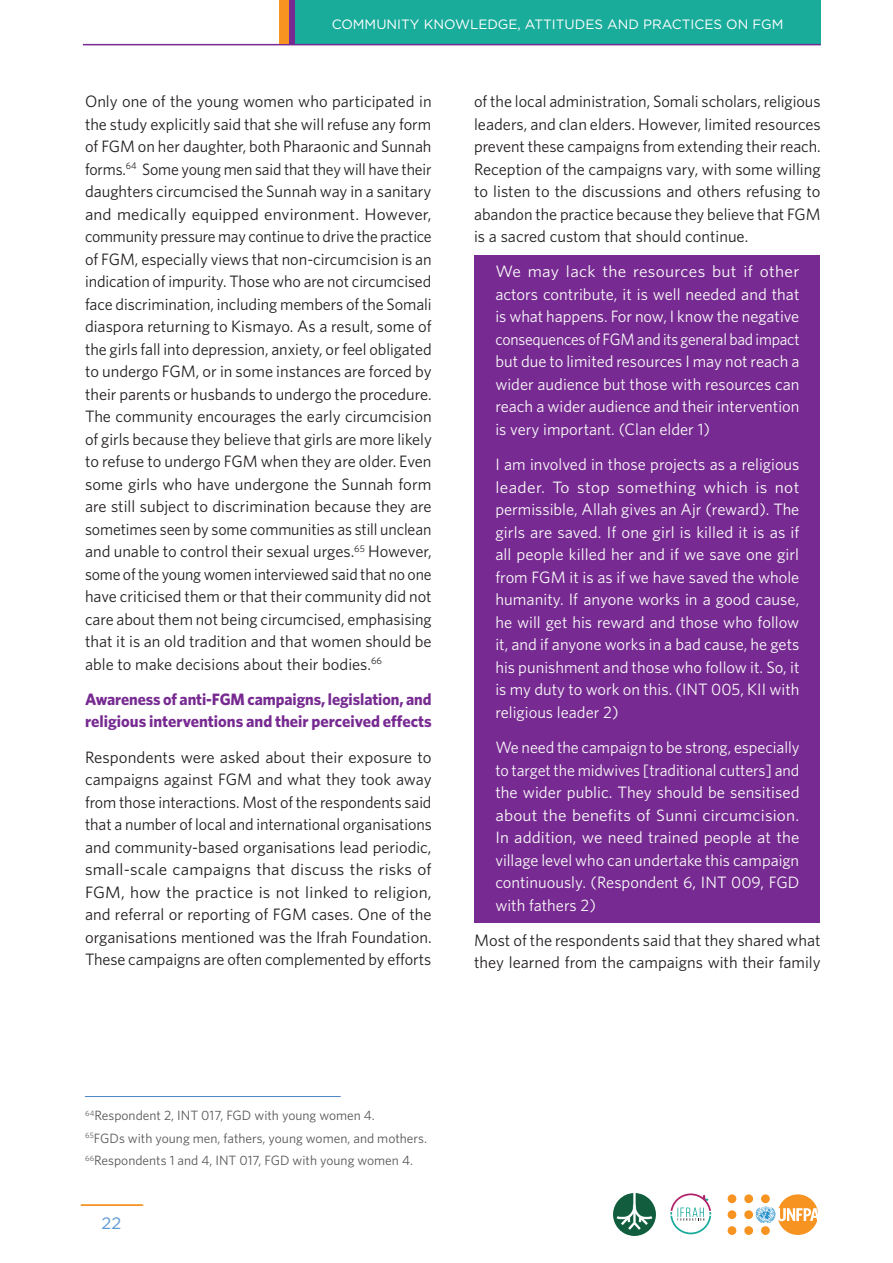
<style>
.page{position:relative;width:893px;height:1263px;background:#fff}
.page>*{position:absolute;margin:0;border:0;box-sizing:border-box;transform-origin:0 0}
.t1{font:16.5px/22.5px "Whitney HTF";color:#231f20;text-align:justify}
.t2{font:16.5px/22.5px "Whitney HTF";color:#fafafa;text-align:justify}
.t3{font:16.5px/22.5px "Whitney HTF";color:#fafafa;text-align:justify;scale:1.05 1}
.t4{font:700 16.5px/22.5px "Whitney HTF";letter-spacing:-.005em;color:#772a91}
.t5{font:16.5px "Gotham";color:#5c9ad3}
.t6{font:13.5px/22.5px "Whitney HTF";color:#57585a}
.t7{font:13.5px "Gotham";color:#fff}
</style>
<div class="page">
<div style="left:294px;top:0;width:527px;height:45px;background:#19ac9b"></div>
<hr style="left:83px;top:44px;width:738px;height:1px;background:#772a91">
<hr style="left:81px;top:1204px;width:61px;height:2px;background:#f69220">
<hr style="left:82px;top:1204px;width:61px;height:2px;background:#f69220">
<svg style="left:670px;top:1193px;width:41px;height:41px"></svg>
<div style="left:744px;top:1210px;width:9px;height:9px;background:#f79321;border-radius:50%"></div>
<div style="left:744px;top:1226px;width:9px;height:9px;background:#f79321;border-radius:50%"></div>
<div style="left:744px;top:1194px;width:9px;height:9px;background:#f79321;border-radius:50%"></div>
<div style="left:728px;top:1210px;width:8px;height:9px;background:#f79321;border-radius:50%"></div>
<div style="left:728px;top:1226px;width:8px;height:9px;background:#f79321;border-radius:50%"></div>
<div style="left:728px;top:1194px;width:8px;height:9px;background:#f79321;border-radius:50%"></div>
<svg style="left:756px;top:1194px;width:62px;height:41px"></svg>
<img style="left:613px;top:1194px;width:42px;height:41px">
<div style="left:289px;top:0;width:5px;height:44px;background:#772a91"></div>
<div style="left:279px;top:0;width:10px;height:44px;background:#f79421"></div>
<div style="left:474px;top:255px;width:345px;height:668px;background:#772a91"></div>
<hr style="left:85px;top:1096px;width:255px;height:1px;background:#4b84c4">
<p class="t7" style="left:332px;top:15px;width:453px">COMMUNITY KNOWLEDGE, ATTITUDES AND PRACTICES ON FGM</p>
<p class="t1" style="left:85px;top:90px;width:348px">Only one of the young women who participated in the study explicitly said that she will refuse any form of FGM on her daughter, both Pharaonic and Sunnah forms.<sup>64</sup> Some young men said that they will have their daughters circumcised the Sunnah way in a sanitary and medically equipped environment. However, community pressure may continue to drive the practice of FGM, especially views that non-circumcision is an indication of impurity. Those who are not circumcised face discrimination, including members of the Somali diaspora returning to Kismayo. As a result, some of the girls fall into depression, anxiety, or feel obligated to undergo FGM, or in some instances are forced by their parents or husbands to undergo the procedure.<br>The community encourages the early circumcision of girls because they believe that girls are more likely to refuse to undergo FGM when they are older. Even some girls who have undergone the Sunnah form are still subject to discrimination because they are sometimes seen by some communities as still unclean and unable to control their sexual urges.<sup>65</sup> However, some of the young women interviewed said that no one have criticised them or that their community did not care about them not being circumcised, emphasising that it is an old tradition and that women should be able to make decisions about their bodies.<sup>66</sup></p>
<p class="t4" style="left:85px;top:687px;width:348px">Awareness of anti-FGM campaigns, legislation, and religious interventions and their perceived effects</p>
<p class="t1" style="left:85px;top:745px;width:348px">Respondents were asked about their exposure to campaigns against FGM and what they took away from those interactions. Most of the respondents said that a number of local and international organisations and community-based organisations lead periodic, small-scale campaigns that discuss the risks of FGM, how the practice is not linked to religion, and referral or reporting of FGM cases. One of the organisations mentioned was the Ifrah Foundation.<br>These campaigns are often complemented by efforts</p>
<p class="t1" style="left:474px;top:90px;width:348px">of the local administration, Somali scholars, religious leaders, and clan elders. However, limited resources prevent these campaigns from extending their reach.<br>Reception of the campaigns vary, with some willing to listen to the discussions and others refusing to abandon the practice because they believe that FGM is a sacred custom that should continue.</p>
<p class="t3" style="left:495px;top:260px;width:291px">We may lack the resources but if other actors contribute, it is well needed and that is what happens. For now, I know the negative consequences of FGM and its general bad impact but due to limited resources I may not reach a wider audience but those with resources can reach a wider audience and their intervention is very important. (Clan elder 1)</p>
<p class="t2" style="left:495px;top:453px;width:306px">I am involved in those projects as a religious leader. To stop something which is not permissible, Allah gives an Ajr (reward). The girls are saved. If one girl is killed it is as if all people killed her and if we save one girl from FGM it is as if we have saved the whole humanity. If anyone works in a good cause, he will get his reward and those who follow it, and if anyone works in a bad cause, he gets his punishment and those who follow it. So, it is my duty to work on this. (INT 005, KII with religious leader 2)</p>
<p class="t2" style="left:495px;top:736px;width:306px">We need the campaign to be strong, especially to target the midwives [traditional cutters] and the wider public. They should be sensitised about the benefits of Sunni circumcision.<br>In addition, we need trained people at the village level who can undertake this campaign continuously. (Respondent 6, INT 009, FGD with fathers 2)</p>
<p class="t1" style="left:474px;top:928px;width:348px">Most of the respondents said that they shared what they learned from the campaigns with their family</p>
<p class="t6" style="left:85px;top:1104px;width:343px"><sup>64</sup>Respondent 2, INT 017, FGD with young women 4.<br><sup>65</sup>FGDs with young men, fathers, young women, and mothers.<br><sup>66</sup>Respondents 1 and 4, INT 017, FGD with young women 4.</p>
<p class="t5" style="left:102px;top:1213px;width:21px">22</p>
</div>
